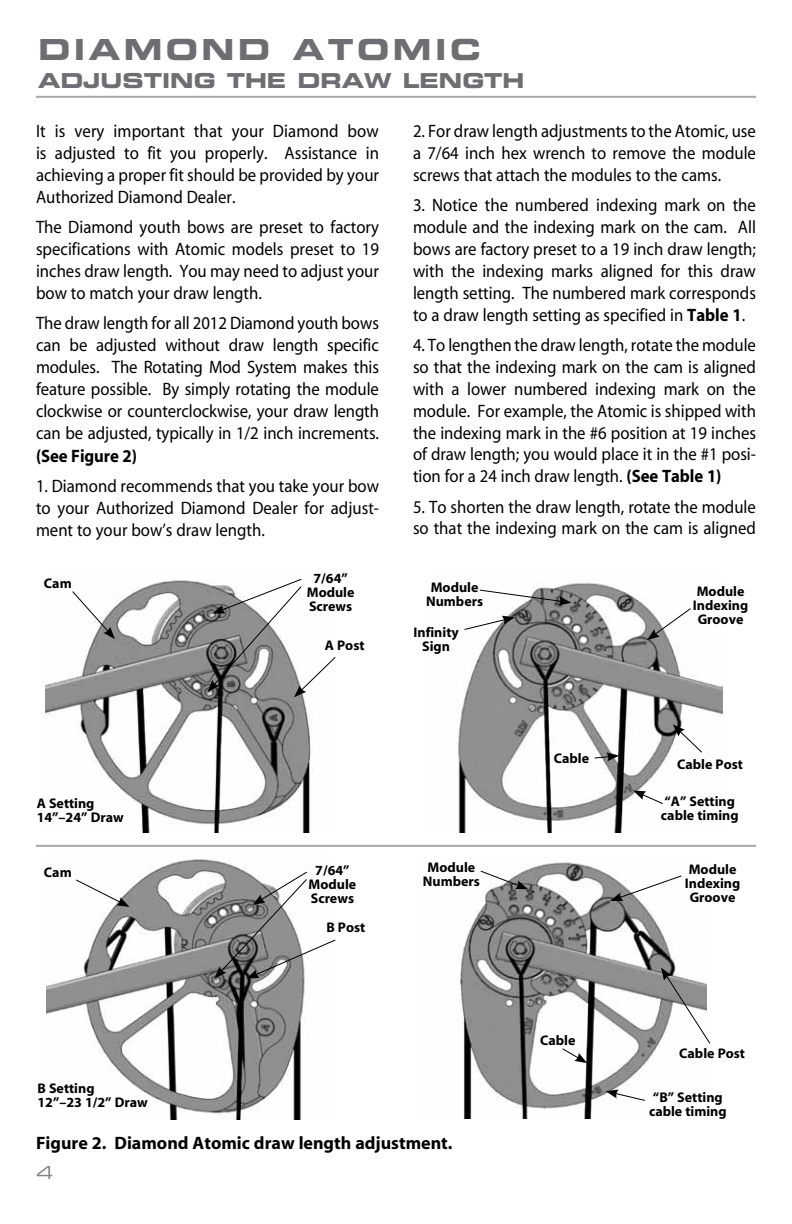
<style>
.page{position:relative;width:792px;height:1224px;background:#fff}
.page>*{position:absolute;margin:0;border:0;box-sizing:border-box;transform-origin:0 0}
.t1{font:29px "Eurostile Bold Extended Two";letter-spacing:.12em;color:#6d6e71}
.t2{font:20.6px "Eurostile Bold Extended Two";color:#6d6e71}
.t3{font:18px/22px "Myriad";color:#000;text-align:justify;scale:.93 1}
.t4{font:700 18px "Myriad";color:#000}
.t5{font:700 18px "Myriad";color:#000;scale:.93 1}
.t6{font:18px "Eurostile Extended Two";color:#808285}
.t7{font:700 14px/14px "Myriad";color:#000;text-align:center}
.s1{font-weight:700}
</style>
<div class="page">
<hr style="left:36px;top:96px;width:720px;height:2px;background:#a7a9ac">
<hr style="left:36px;top:845px;width:720px;height:2px;background:#a7a9ac">
<img style="left:46px;top:580px;width:267px;height:252px">
<img style="left:458px;top:582px;width:265px;height:250px">
<svg style="left:479px;top:589px;width:92px;height:17px"></svg>
<svg style="left:647px;top:607px;width:45px;height:33px"></svg>
<svg style="left:633px;top:790px;width:31px;height:15px"></svg>
<svg style="left:594px;top:752px;width:25px;height:9px"></svg>
<svg style="left:673px;top:724px;width:30px;height:30px"></svg>
<svg style="left:463px;top:616px;width:52px;height:15px"></svg>
<svg style="left:208px;top:579px;width:128px;height:118px"></svg>
<svg style="left:71px;top:590px;width:44px;height:49px"></svg>
<img style="left:46px;top:859px;width:259px;height:260px">
<img style="left:459px;top:862px;width:217px;height:257px">
<svg style="left:480px;top:870px;width:48px;height:19px"></svg>
<svg style="left:610px;top:875px;width:72px;height:26px"></svg>
<svg style="left:605px;top:1090px;width:41px;height:12px"></svg>
<svg style="left:561px;top:1047px;width:26px;height:16px"></svg>
<svg style="left:661px;top:968px;width:50px;height:77px"></svg>
<svg style="left:214px;top:871px;width:122px;height:108px"></svg>
<svg style="left:75px;top:879px;width:55px;height:28px"></svg>
<h1 class="t1" style="left:38px;top:29px;width:444px">DIAMOND ATOMIC</h1>
<p class="t2" style="left:38px;top:66px;width:488px">ADJUSTING THE DRAW LENGTH</p>
<p class="t3" style="left:36px;top:120px;width:370px">It is very important that your Diamond bow is adjusted to fit you properly. Assistance in achieving a proper fit should be provided by your Authorized Diamond Dealer.</p>
<p class="t3" style="left:36px;top:216px;width:370px">The Diamond youth bows are preset to factory specifications with Atomic models preset to 19 inches draw length. You may need to adjust your bow to match your draw length.</p>
<p class="t3" style="left:36px;top:312px;width:370px">The draw length for all 2012 Diamond youth bows can be adjusted without draw length specific modules. The Rotating Mod System makes this feature possible. By simply rotating the module clockwise or counterclockwise, your draw length can be adjusted, typically in 1/2 inch increments.</p>
<p class="t5" style="left:36px;top:446px;width:110px">(See Figure 2)</p>
<p class="t3" style="left:36px;top:475px;width:370px">1. Diamond recommends that you take your bow to your Authorized Diamond Dealer for adjust&shy;ment to your bow’s draw length.</p>
<p class="t7" style="left:44px;top:577px;width:29px">Cam</p>
<p class="t7" style="left:307px;top:572px;width:49px">7/64”<br>Module<br>Screws</p>
<p class="t7" style="left:325px;top:638px;width:41px">A Post</p>
<p class="t3" style="left:413px;top:120px;width:370px">2. For draw length adjustments to the Atomic, use a 7/64 inch hex wrench to remove the module screws that attach the modules to the cams.</p>
<p class="t3" style="left:413px;top:194px;width:370px">3. Notice the numbered indexing mark on the module and the indexing mark on the cam. All bows are factory preset to a 19 inch draw length; with the indexing marks aligned for this draw length setting. The numbered mark corresponds to a draw length setting as specified in <span class="s1">Table 1</span>.</p>
<p class="t3" style="left:413px;top:334px;width:370px">4. To lengthen the draw length, rotate the module so that the indexing mark on the cam is aligned with a lower numbered indexing mark on the module. For example, the Atomic is shipped with the indexing mark in the #6 position at 19 inches of draw length; you would place it in the #1 posi&shy;tion for a 24 inch draw length. <span class="s1">(See Table 1)</span></p>
<p class="t3" style="left:413px;top:496px;width:370px">5. To shorten the draw length, rotate the module so that the indexing mark on the cam is aligned</p>
<p class="t7" style="left:426px;top:581px;width:59px">Module<br>Numbers</p>
<p class="t7" style="left:414px;top:626px;width:47px">Infinity<br>Sign</p>
<p class="t7" style="left:693px;top:585px;width:57px">Module<br>Indexing<br>Groove</p>
<p class="t7" style="left:37px;top:797px;width:88px;text-align:left">A Setting<br>14”–24” Draw</p>
<p class="t7" style="left:44px;top:866px;width:29px">Cam</p>
<p class="t7" style="left:309px;top:864px;width:49px">7/64”<br>Module<br>Screws</p>
<p class="t7" style="left:326px;top:921px;width:40px">B Post</p>
<p class="t7" style="left:554px;top:752px;width:37px">Cable</p>
<p class="t7" style="left:677px;top:757px;width:67px">Cable Post</p>
<p class="t7" style="left:661px;top:794px;width:79px;text-align:left">“A” Setting cable timing</p>
<p class="t7" style="left:423px;top:861px;width:59px">Module<br>Numbers</p>
<p class="t7" style="left:685px;top:863px;width:57px">Module<br>Indexing<br>Groove</p>
<p class="t7" style="left:38px;top:1082px;width:112px;text-align:left">B Setting<br>12”–23 1/2” Draw</p>
<p class="t7" style="left:540px;top:1034px;width:37px">Cable</p>
<p class="t7" style="left:679px;top:1047px;width:67px">Cable Post</p>
<p class="t7" style="left:649px;top:1090px;width:79px;text-align:left">“B” Setting cable timing</p>
<p class="t4" style="left:36px;top:1133px;width:418px">Figure 2. Diamond Atomic draw length adjustment.</p>
<p class="t6" style="left:36px;top:1160px;width:19px">4</p>
</div>
